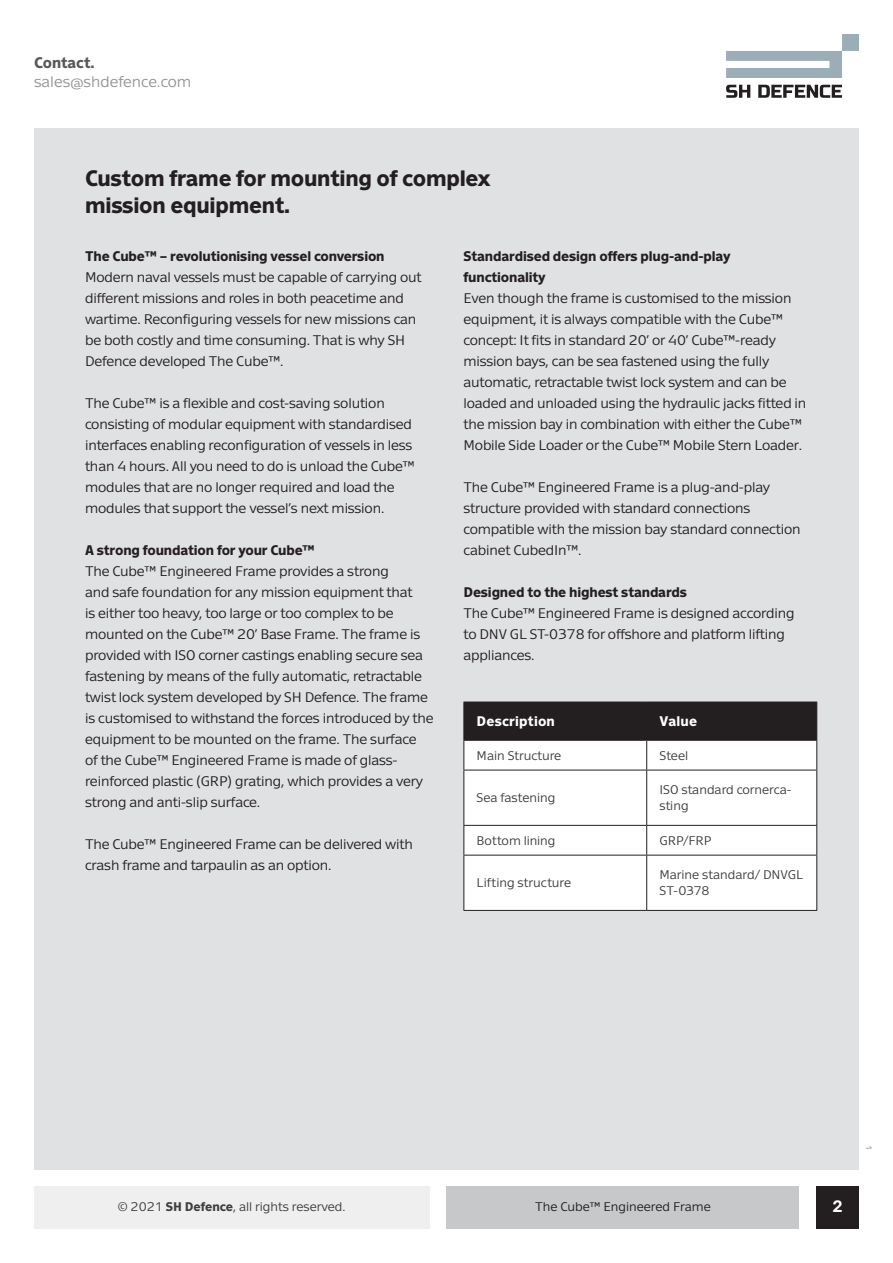
<style>
.page{position:relative;width:893px;height:1263px;background:#fff}
.page>*{position:absolute;margin:0;border:0;box-sizing:border-box;transform-origin:0 0}
.t1{font:700 24px "Abidale";letter-spacing:-.01em;color:#231f20}
.t2{font:300 16.5px "Abidale";color:#939598}
.t3{font:700 16.5px "Abidale";color:#57585a}
.t4{font:500 16.5px "Rubik";color:#fff}
.t5{font:300 15px/21px "Abidale";letter-spacing:-.01em;color:#231f20}
.t6{font:700 15px/21px "Abidale";letter-spacing:-.01em;color:#231f20}
.Overskrift_1_shgroup{font:700 15px "Abidale";letter-spacing:.01em;color:#fff}
.Overskrift_1_shgroup-2{font:300 13.5px/16.5px "Abidale";color:#3e3e3f}
.t7{font:300 13.5px "Abidale";color:#231f20}
.t8{font:300 9px "Abidale";color:#808285}
.s1{font-weight:700}
</style>
<div class="page">
<div style="left:34px;top:1186px;width:395px;height:43px;background:#efeff0"></div>
<div style="left:446px;top:1186px;width:353px;height:43px;background:#c7c8ca"></div>
<div style="left:816px;top:1186px;width:43px;height:43px;background:#231f20"></div>
<svg style="left:726px;top:34px;width:133px;height:44px"></svg>
<svg style="left:726px;top:85px;width:116px;height:13px"></svg>
<div style="left:34px;top:128px;width:825px;height:1041px;background:#e0e1e3"></div>
<div style="left:464px;top:771px;width:352px;height:139px;background:#fff"></div>
<svg style="left:463px;top:702px;width:354px;height:68px;background:#7f7d7d"></svg>
<hr style="left:463px;top:770px;width:184px;height:1px;background:#231f20">
<hr style="left:463px;top:770px;width:1px;height:55px;background:#231f20">
<hr style="left:647px;top:770px;width:170px;height:1px;background:#231f20">
<hr style="left:646px;top:770px;width:1px;height:55px;background:#231f20">
<hr style="left:816px;top:770px;width:1px;height:55px;background:#231f20">
<hr style="left:463px;top:825px;width:184px;height:1px;background:#231f20">
<svg style="left:463px;top:826px;width:1px;height:29px"></svg>
<hr style="left:647px;top:825px;width:170px;height:1px;background:#231f20">
<svg style="left:646px;top:826px;width:1px;height:29px"></svg>
<svg style="left:816px;top:826px;width:1px;height:29px"></svg>
<hr style="left:463px;top:855px;width:184px;height:1px;background:#231f20">
<hr style="left:463px;top:855px;width:1px;height:55px;background:#231f20">
<hr style="left:647px;top:855px;width:170px;height:1px;background:#231f20">
<hr style="left:646px;top:855px;width:1px;height:55px;background:#231f20">
<hr style="left:816px;top:855px;width:1px;height:55px;background:#231f20">
<hr style="left:463px;top:910px;width:184px;height:1px;background:#231f20">
<hr style="left:647px;top:910px;width:170px;height:1px;background:#231f20">
<p class="t3" style="left:34px;top:54px;width:62px">Contact.</p>
<p class="t2" style="left:34px;top:72px;width:159px">sales@shdefence.com</p>
<p class="t1" style="left:85px;top:166px;width:407px">Custom frame for mounting of complex</p>
<p class="t1" style="left:85px;top:193px;width:207px">mission equipment.</p>
<p class="t6" style="left:85px;top:245px;width:301px">The Cube™ – revolutionising vessel conversion</p>
<p class="t5" style="left:85px;top:266px;width:338px">Modern naval vessels must be capable of carrying out different missions and roles in both peacetime and wartime. Reconfiguring vessels for new missions can be both costly and time consuming. That is why SH Defence developed The Cube™.</p>
<p class="t5" style="left:85px;top:392px;width:331px">The Cube™ is a flexible and cost-saving solution consisting of modular equipment with standardised interfaces enabling reconfiguration of vessels in less than 4 hours. All you need to do is unload the Cube™ modules that are no longer required and load the modules that support the vessel’s next mission.</p>
<p class="t6" style="left:85px;top:539px;width:231px">A strong foundation for your Cube™</p>
<p class="t5" style="left:85px;top:560px;width:350px">The Cube™ Engineered Frame provides a strong<br>and safe foundation for any mission equipment that<br>is either too heavy, too large or too complex to be mounted on the Cube™ 20’ Base Frame. The frame is provided with ISO corner castings enabling secure sea fastening by means of the fully automatic, retractable twist lock system developed by SH Defence. The frame is customised to withstand the forces introduced by the equipment to be mounted on the frame. The surface<br>of the Cube™ Engineered Frame is made of glass&shy;reinforced plastic (GRP) grating, which provides a very strong and anti-slip surface.</p>
<p class="t5" style="left:85px;top:833px;width:329px">The Cube™ Engineered Frame can be delivered with crash frame and tarpaulin as an option.</p>
<p class="t6" style="left:463px;top:245px;width:268px">Standardised design offers plug-and-play functionality</p>
<p class="t5" style="left:463px;top:287px;width:344px">Even though the frame is customised to the mission equipment, it is always compatible with the Cube™ concept: It fits in standard 20’ or 40’ Cube™-ready mission bays, can be sea fastened using the fully automatic, retractable twist lock system and can be loaded and unloaded using the hydraulic jacks fitted in the mission bay in combination with either the Cube™ Mobile Side Loader or the Cube™ Mobile Stern Loader.</p>
<p class="t5" style="left:463px;top:476px;width:339px">The Cube™ Engineered Frame is a plug-and-play structure provided with standard connections compatible with the mission bay standard connection cabinet CubedIn™.</p>
<p class="t6" style="left:463px;top:581px;width:225px">Designed to the highest standards</p>
<p class="t5" style="left:463px;top:602px;width:333px">The Cube™ Engineered Frame is designed according to DNV GL ST-0378 for offshore and platform lifting appliances.</p>
<p class="Overskrift_1_shgroup" style="left:477px;top:714px;width:80px">Description</p>
<p class="Overskrift_1_shgroup" style="left:659px;top:714px;width:39px">Value</p>
<p class="Overskrift_1_shgroup-2" style="left:477px;top:747px;width:86px">Main Structure</p>
<p class="Overskrift_1_shgroup-2" style="left:659px;top:747px;width:30px">Steel</p>
<p class="Overskrift_1_shgroup-2" style="left:477px;top:789px;width:80px">Sea fastening</p>
<p class="Overskrift_1_shgroup-2" style="left:659px;top:781px;width:133px">ISO standard cornerca&shy;sting</p>
<p class="Overskrift_1_shgroup-2" style="left:477px;top:832px;width:80px">Bottom lining</p>
<p class="Overskrift_1_shgroup-2" style="left:659px;top:832px;width:54px">GRP/FRP</p>
<p class="Overskrift_1_shgroup-2" style="left:477px;top:874px;width:96px">Lifting structure</p>
<p class="Overskrift_1_shgroup-2" style="left:659px;top:866px;width:145px">Marine standard/ DNVGL<br>ST-0378</p>
<p class="Overskrift_1_shgroup-2" style="left:118px;top:1198px;width:229px">© 2021 <span class="s1">SH Defence</span>, all rights reserved.</p>
<p class="t7" style="left:535px;top:1199px;width:177px">The Cube™ Engineered Frame</p>
<p class="t4" style="left:833px;top:1196px;width:12px">2</p>
<p class="t8" style="left:874px;top:1145px;width:7px;rotate:90deg">1</p>
</div>
